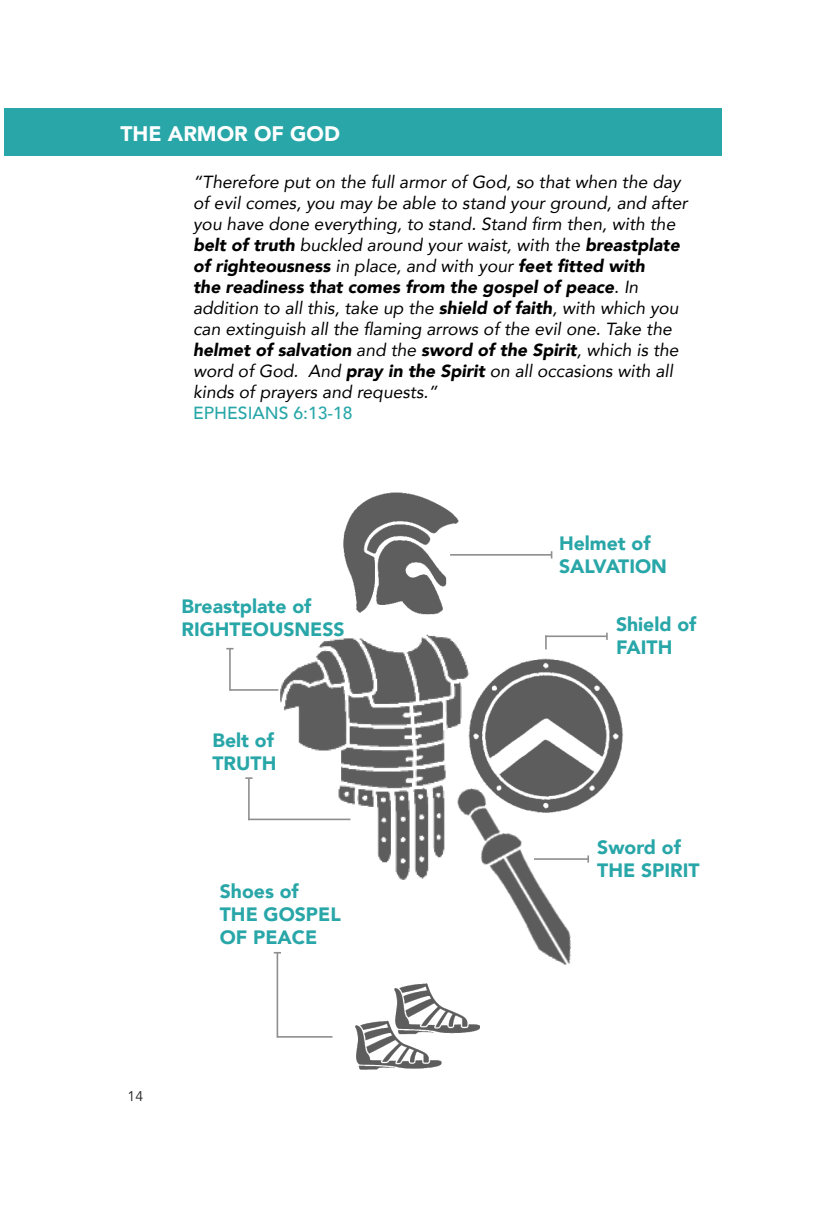
<style>
.page{position:relative;width:840px;height:1226px;background:#fff}
.page>*{position:absolute;margin:0;border:0;box-sizing:border-box;transform-origin:0 0}
.t1{font:900 21px "Avenir";color:#fff}
.t2{font:900 19.25px "Avenir";color:#28a6a8}
.t3{font:italic 17.5px/21px "Avenir";color:#000}
.t4{font:500 17.5px "Avenir";color:#28a6a8}
.t5{font:14px "Avenir";color:#231f20}
.s1{font-weight:900}
</style>
<div class="page">
<div style="left:4px;top:109px;width:717px;height:47px;background:#28a6a8"></div>
<img style="left:343px;top:492px;width:119px;height:123px">
<img style="left:261px;top:634px;width:199px;height:246px">
<img style="left:394px;top:983px;width:86px;height:51px">
<img style="left:355px;top:1007px;width:87px;height:63px">
<img style="left:415px;top:774px;width:174px;height:191px">
<img style="left:452px;top:649px;width:172px;height:172px">
<hr style="left:450px;top:554px;width:101px;height:1px;background:#8e8e8e">
<svg style="left:550px;top:551px;width:2px;height:7px"></svg>
<hr style="left:545px;top:635px;width:62px;height:2px;background:#8e8e8e">
<svg style="left:545px;top:635px;width:1px;height:14px"></svg>
<hr style="left:534px;top:858px;width:54px;height:1px;background:#8e8e8e">
<svg style="left:587px;top:855px;width:2px;height:7px"></svg>
<hr style="left:276px;top:952px;width:2px;height:85px;background:#8e8e8e">
<hr style="left:277px;top:1036px;width:55px;height:1px;background:#8e8e8e">
<hr style="left:248px;top:818px;width:102px;height:2px;background:#8e8e8e">
<hr style="left:248px;top:778px;width:2px;height:42px;background:#8e8e8e">
<svg style="left:245px;top:777px;width:7px;height:2px"></svg>
<hr style="left:229px;top:648px;width:2px;height:42px;background:#8e8e8e">
<hr style="left:230px;top:689px;width:48px;height:1px;background:#8e8e8e">
<p class="t1" style="left:120px;top:116px;width:221px">THE ARMOR OF GOD</p>
<p class="t3" style="left:193px;top:171px;width:496px">“Therefore put on the full armor of God, so that when the day of evil comes, you may be able to stand your ground, and after you have done everything, to stand. Stand firm then, with the <span class="s1">belt of truth</span> buckled around your waist, with the <span class="s1">breastplate of righteousness</span> in place, and with your <span class="s1">feet fitted with<br>the readiness that comes from the gospel of peace</span>. In addition to all this, take up the <span class="s1">shield of faith</span>, with which you can extinguish all the flaming arrows of the evil one. Take the <span class="s1">helmet of salvation</span> and the <span class="s1">sword of the Spirit</span>, which is the word of God. And <span class="s1">pray in the Spirit</span> on all occasions with all kinds of prayers and requests.”</p>
<p class="t4" style="left:193px;top:398px;width:161px">EPHESIANS 6:13-18</p>
<p class="t2" style="left:181px;top:589px;width:131px">Breastplate of</p>
<p class="t2" style="left:181px;top:612px;width:165px">RIGHTEOUSNESS</p>
<p class="t2" style="left:212px;top:723px;width:63px">Belt of</p>
<p class="t2" style="left:212px;top:746px;width:65px">TRUTH</p>
<p class="t2" style="left:220px;top:874px;width:80px">Shoes of</p>
<p class="t2" style="left:220px;top:898px;width:122px">THE GOSPEL</p>
<p class="t2" style="left:220px;top:921px;width:99px">OF PEACE</p>
<p class="t5" style="left:128px;top:1087px;width:17px">14</p>
<p class="t2" style="left:559px;top:526px;width:93px">Helmet of</p>
<p class="t2" style="left:559px;top:549px;width:109px">SALVATION</p>
<p class="t2" style="left:616px;top:608px;width:82px">Shield of</p>
<p class="t2" style="left:616px;top:631px;width:58px">FAITH</p>
<p class="t2" style="left:597px;top:830px;width:85px">Sword of</p>
<p class="t2" style="left:597px;top:854px;width:104px">THE SPIRIT</p>
</div>
